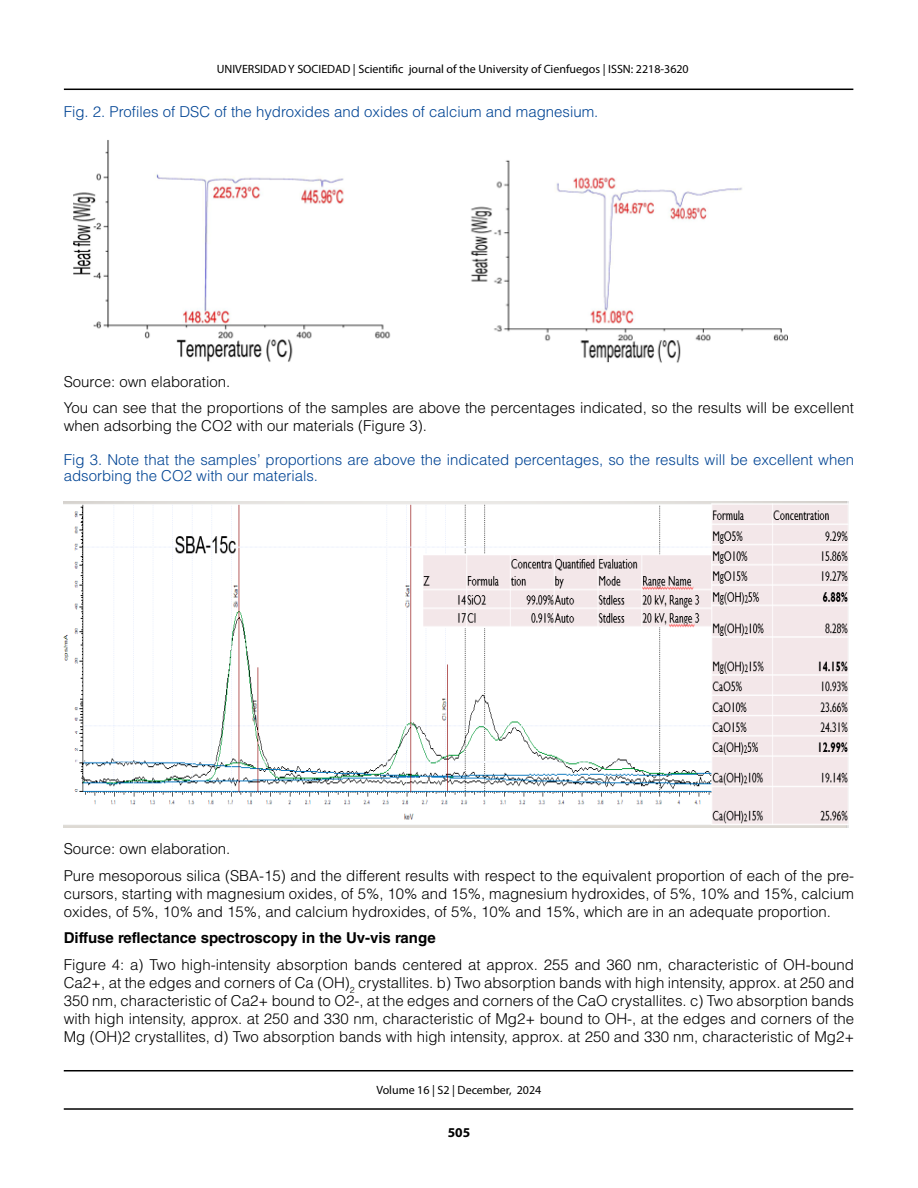
<style>
.page{position:relative;width:918px;height:1188px;background:#fff}
.page>*{position:absolute;margin:0;border:0;box-sizing:border-box;transform-origin:0 0}
.t1{font:300 15px/18px "Helvetica LT Std";color:#000}
.t2{font:300 15px/16.5px "Helvetica LT Std";color:#004494}
.t3{font:700 15px "Helvetica LT Std";color:#000}
.t4{font:700 13.5px "Myriad Pro";color:#000}
.t5{font:12px "Myriad Pro";color:#000}
</style>
<div class="page">
<hr style="left:64px;top:89px;width:789px;height:1px;background:#000">
<hr style="left:64px;top:1108px;width:789px;height:2px;background:#000">
<hr style="left:64px;top:1070px;width:789px;height:1px;background:#000">
<img style="left:73px;top:140px;width:715px;height:223px">
<img style="left:64px;top:502px;width:785px;height:326px">
<p class="t5" style="left:217px;top:61px;width:474px">UNIVERSIDAD Y SOCIEDAD | Scientific journal of the University of Cienfuegos | ISSN: 2218-3620</p>
<p class="t2" style="left:64px;top:103px;width:536px">Fig. 2. Profiles of DSC of the hydroxides and oxides of calcium and magnesium.</p>
<p class="t1" style="left:64px;top:368px;width:792px;line-height:26.5px">Source: own elaboration.<br>You can see that the proportions of the samples are above the percentages indicated, so the results will be excellent</p>
<p class="t1" style="left:64px;top:417px;width:365px">when adsorbing the CO2 with our materials (Figure 3).</p>
<p class="t2" style="left:64px;top:451px;width:792px">Fig 3. Note that the samples’ proportions are above the indicated percentages, so the results will be excellent when adsorbing the CO2 with our materials.</p>
<p class="t1" style="left:64px;top:836px;width:792px;line-height:26.5px">Source: own elaboration.<br>Pure mesoporous silica (SBA-15) and the different results with respect to the equivalent proportion of each of the pre-</p>
<p class="t1" style="left:64px;top:884px;width:792px">cursors, starting with magnesium oxides, of 5%, 10% and 15%, magnesium hydroxides, of 5%, 10% and 15%, calcium oxides, of 5%, 10% and 15%, and calcium hydroxides, of 5%, 10% and 15%, which are in an adequate proportion.</p>
<p class="t3" style="left:64px;top:929px;width:374px">Diffuse reflectance spectroscopy in the Uv-vis range</p>
<p class="t1" style="left:64px;top:955px;width:792px;text-align:justify">Figure 4: a) Two high-intensity absorption bands centered at approx. 255 and 360 nm, characteristic of OH-bound Ca2+, at the edges and corners of Ca (OH)<sub>2</sub> crystallites. b) Two absorption bands with high intensity, approx. at 250 and 350 nm, characteristic of Ca2+ bound to O2-, at the edges and corners of the CaO crystallites. c) Two absorption bands with high intensity, approx. at 250 and 330 nm, characteristic of Mg2+ bound to OH-, at the edges and corners of the Mg (OH)2 crystallites, d) Two absorption bands with high intensity, approx. at 250 and 330 nm, characteristic of Mg2+</p>
<p class="t5" style="left:376px;top:1083px;width:166px">Volume 16 | S2 | December, 2024</p>
<p class="t4" style="left:448px;top:1124px;width:24px">505</p>
</div>
